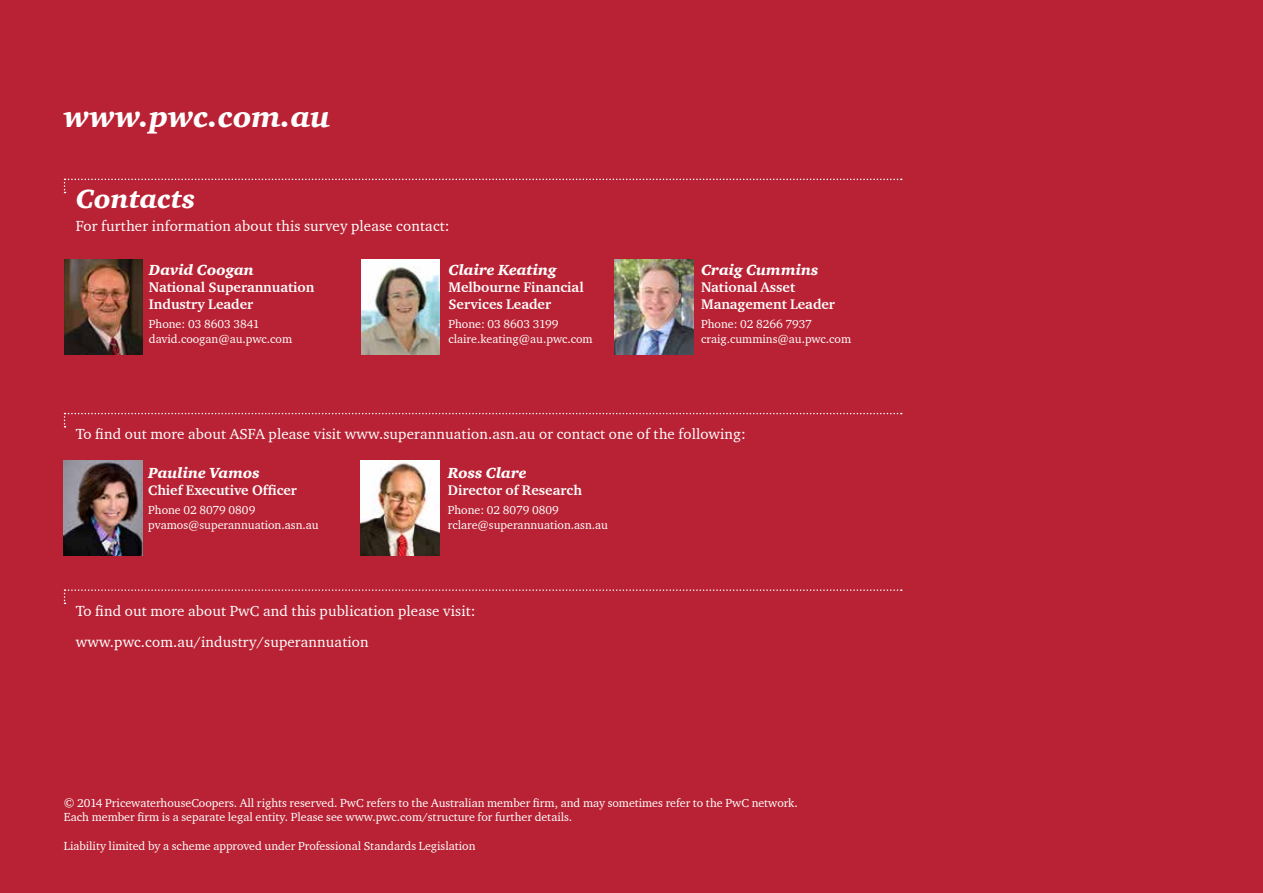
<style>
.page{position:relative;width:1263px;height:893px;background:#b82234}
.page>*{position:absolute;margin:0;border:0;box-sizing:border-box;transform-origin:0 0}
.t1{font:30px "Charter ITC Blac Ital";color:#fff}
.t2{font:27px "Charter ITC Blac Ital";color:#fff}
.t3{font:15px/31px "Charter ITC";letter-spacing:.01em;color:#fff}
.t4{font:15px "Charter ITC Blac Ital";color:#fff}
.t5{font:700 14.25px/17.1px "Charter ITC";color:#fff}
.t6{font:12px/15px "Charter ITC";color:#fff}
</style>
<div class="page">
<img style="left:64px;top:260px;width:78px;height:94px">
<img style="left:361px;top:260px;width:78px;height:94px">
<img style="left:615px;top:260px;width:78px;height:94px">
<svg style="left:64px;top:179px;width:838px;height:14px"></svg>
<svg style="left:64px;top:413px;width:838px;height:14px"></svg>
<svg style="left:64px;top:589px;width:838px;height:15px"></svg>
<img style="left:64px;top:461px;width:78px;height:94px">
<img style="left:361px;top:461px;width:78px;height:94px">
<h1 class="t1" style="left:64px;top:98px;width:268px">www.pwc.com.au</h1>
<h2 class="t2" style="left:76px;top:182px;width:121px">Contacts</h2>
<p class="t3" style="left:76px;top:210px;width:375px">For further information about this survey please contact:</p>
<p class="t4" style="left:149px;top:260px;width:107px">David Coogan</p>
<p class="t5" style="left:149px;top:278px;width:167px">National Superannuation<br>Industry Leader</p>
<p class="t6" style="left:149px;top:316px;width:145px">Phone: 03 8603 3841 david.coogan@au.pwc.com</p>
<p class="t4" style="left:448px;top:260px;width:110px">Claire Keating</p>
<p class="t5" style="left:448px;top:278px;width:137px">Melbourne Financial<br>Services Leader</p>
<p class="t6" style="left:448px;top:316px;width:146px">Phone: 03 8603 3199 claire.keating@au.pwc.com</p>
<p class="t4" style="left:701px;top:260px;width:119px">Craig Cummins</p>
<p class="t5" style="left:701px;top:278px;width:135px">National Asset<br>Management Leader</p>
<p class="t6" style="left:701px;top:316px;width:152px">Phone: 02 8266 7937 craig.cummins@au.pwc.com</p>
<p class="t3" style="left:76px;top:418px;width:672px">To find out more about ASFA please visit www.superannuation.asn.au or contact one of the following:</p>
<p class="t4" style="left:148px;top:463px;width:113px">Pauline Vamos</p>
<p class="t5" style="left:148px;top:481px;width:150px">Chief Executive Officer</p>
<p class="t6" style="left:148px;top:502px;width:172px">Phone 02 8079 0809 pvamos@superannuation.asn.au</p>
<p class="t4" style="left:448px;top:463px;width:80px">Ross Clare</p>
<p class="t5" style="left:448px;top:481px;width:136px">Director of Research</p>
<p class="t6" style="left:448px;top:502px;width:162px">Phone: 02 8079 0809 rclare@superannuation.asn.au</p>
<p class="t3" style="left:76px;top:595px;width:401px">To find out more about PwC and this publication please visit: www.pwc.com.au/industry/superannuation</p>
<p class="t6" style="left:64px;top:795px;width:735px;line-height:14.4px">© 2014 PricewaterhouseCoopers. All rights reserved. PwC refers to the Australian member firm, and may sometimes refer to the PwC network.<br>Each member firm is a separate legal entity. Please see www.pwc.com/structure for further details.</p>
<p class="t6" style="left:64px;top:838px;width:413px">Liability limited by a scheme approved under Professional Standards Legislation</p>
</div>
